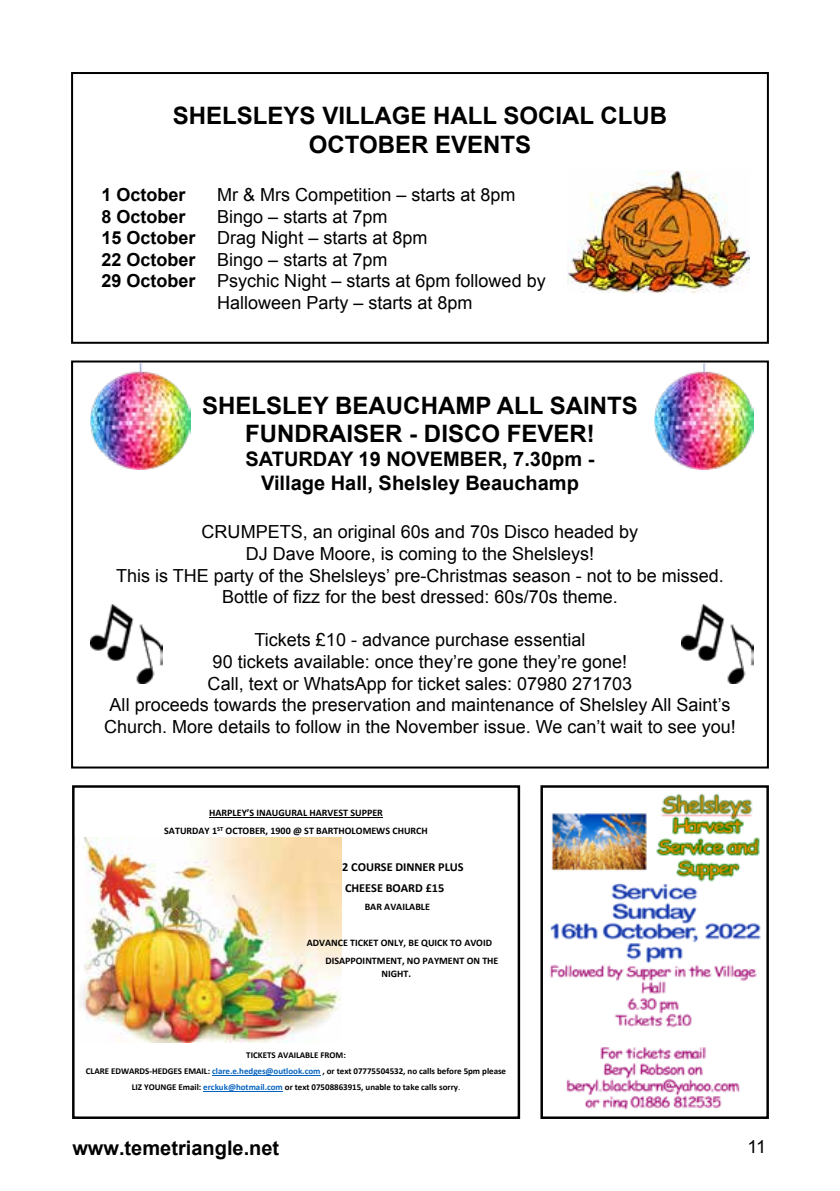
<style>
.page{position:relative;width:840px;height:1191px;background:#fff}
.page>*{position:absolute;margin:0;border:0;box-sizing:border-box;transform-origin:0 0}
.t1{font:700 24px/28.8px "Arial";color:#000;text-align:center}
.t2{font:700 20px/24px "Arial";color:#000;text-align:center}
.t3{font:18px/21.6px "Arial";color:#000;text-align:center}
.t4{font:700 18px "Arial";color:#000}
.t5{font:700 12.2px/20.6px "Calibri";color:#000}
.t6{font:700 10px/17.6px "Calibri";color:#000;text-align:center}
.t7{font:700 9px/16.2px "Calibri";letter-spacing:-.005em;color:#000;text-align:center}
.s1{font-weight:700}
.s2{color:#0563c1}
.s3{font-weight:400}
</style>
<div class="page">
<div style="left:71px;top:72px;width:697px;height:272px;border:2px solid #000"></div>
<div style="left:71px;top:360px;width:697px;height:408px;border:2px solid #000"></div>
<img style="left:80px;top:837px;width:261px;height:205px">
<hr style="left:209px;top:817px;width:173px;height:1px;background:#000">
<hr style="left:212px;top:1075px;width:108px;height:1px;background:#0563c1">
<hr style="left:203px;top:1091px;width:80px;height:1px;background:#0563c1">
<div style="left:72px;top:785px;width:448px;height:334px;border:2px solid #000"></div>
<img style="left:549px;top:793px;width:212px;height:317px">
<div style="left:540px;top:785px;width:228px;height:334px;border:2px solid #000"></div>
<img style="left:567px;top:170px;width:181px;height:123px">
<img style="left:91px;top:362px;width:99px;height:108px">
<img style="left:654px;top:362px;width:99px;height:108px">
<img style="left:681px;top:604px;width:72px;height:79px">
<img style="left:91px;top:604px;width:72px;height:79px">
<h1 class="t1" style="left:173px;top:102px;width:495px">SHELSLEYS VILLAGE HALL SOCIAL CLUB<br>OCTOBER EVENTS</h1>
<p class="t4" style="left:101px;top:183px;width:86px">1 October</p>
<p class="t3" style="left:217px;top:184px;width:300px">Mr &amp; Mrs Competition – starts at 8pm</p>
<p class="t4" style="left:101px;top:204px;width:86px">8 October</p>
<p class="t3" style="left:217px;top:206px;width:172px">Bingo – starts at 7pm</p>
<p class="t3" style="left:101px;top:227px;width:327px"><span class="s1">15 October</span> Drag Night – starts at 8pm</p>
<p class="t3" style="left:101px;top:249px;width:287px"><span class="s1">22 October</span> Bingo – starts at 7pm</p>
<p class="t3" style="left:101px;top:270px;width:445px"><span class="s1">29 October</span> Psychic Night – starts at 6pm followed by</p>
<p class="t3" style="left:217px;top:292px;width:257px">Halloween Party – starts at 8pm</p>
<h1 class="t1" style="left:202px;top:391px;width:437px">SHELSLEY BEAUCHAMP ALL SAINTS<br>FUNDRAISER - DISCO FEVER!</h1>
<p class="t2" style="left:245px;top:448px;width:350px">SATURDAY 19 NOVEMBER, 7.30pm -<br>Village Hall, Shelsley Beauchamp</p>
<p class="t3" style="left:116px;top:521px;width:609px">CRUMPETS, an original 60s and 70s Disco headed by<br>DJ Dave Moore, is coming to the Shelsleys!<br>This is THE party of the Shelsleys’ pre-Christmas season - not to be missed.<br>Bottle of fizz for the best dressed: 60s/70s theme.</p>
<p class="t3" style="left:104px;top:629px;width:632px">Tickets £10 - advance purchase essential<br>90 tickets available: once they’re gone they’re gone!<br>Call, text or WhatsApp for ticket sales: 07980 271703<br>All proceeds towards the preservation and maintenance of Shelsley All Saint’s Church. More details to follow in the November issue. We can’t wait to see you!</p>
<p class="t6" style="left:164px;top:804px;width:265px">HARPLEY’S INAUGURAL HARVEST SUPPER<br>SATURDAY 1<sup>ST</sup> OCTOBER, 1900 @ ST BARTHOLOMEWS CHURCH</p>
<p class="t5" style="left:342px;top:857px;width:123px">2 COURSE DINNER PLUS<br>CHEESE BOARD £15</p>
<p class="t6" style="left:364px;top:898px;width:67px">BAR AVAILABLE</p>
<p class="t6" style="left:325px;top:933px;width:174px;text-align:left;text-indent:-19px">ADVANCE TICKET ONLY, BE QUICK TO AVOID<br>DISAPPOINTMENT, NO PAYMENT ON THE</p>
<p class="t6" style="left:381px;top:964px;width:31px">NIGHT.</p>
<p class="t7" style="left:86px;top:1046px;width:421px">TICKETS AVAILABLE FROM:<br>CLARE EDWARDS-HEDGES EMAIL: <span class="s2">clare.e.hedges@outlook.com</span> , or text 07775504532, no calls before 5pm please<br>LIZ YOUNGE Email: <span class="s2">erckuk@hotmail.com</span> or text 07508863915, unable to take calls sorry<span class="s3">.</span></p>
<p class="t2" style="left:72px;top:1136px;width:208px">www.temetriangle.net</p>
<p class="t3" style="left:747px;top:1136px;width:20px">11</p>
</div>
